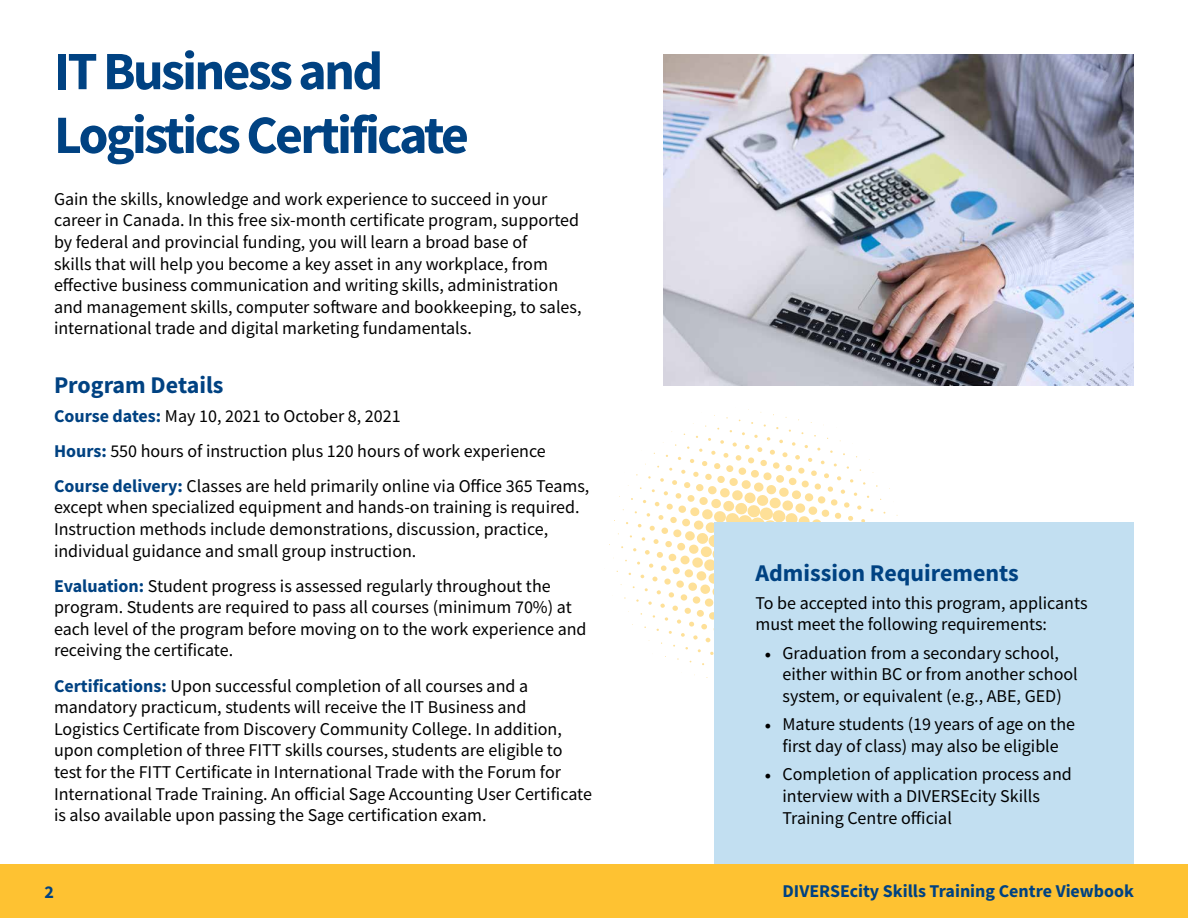
<style>
.page{position:relative;width:1188px;height:918px;background:#fff}
.page>*{position:absolute;margin:0;border:0;box-sizing:border-box;transform-origin:0 0}
.t1{font:700 54px/63.8px "Source Sans Pro";letter-spacing:-.05em;color:#004282}
.t2{font:700 24px "Source Sans Pro";color:#004282}
.t3{font:18px/21.6px "Source Sans Pro";color:#000}
.t4{font:700 18px "Source Sans Pro";color:#004282}
.s1{font-weight:700;color:#004282}
.s2{font-family:"Minion Pro"}
</style>
<div class="page">
<div style="left:0;top:864px;width:1188px;height:54px;background:#fec232"></div>
<svg style="left:609px;top:409px;width:289px;height:285px"></svg>
<div style="left:715px;top:522px;width:419px;height:342px;background:#c2dff1"></div>
<img style="left:663px;top:54px;width:471px;height:331px">
<h1 class="t1" style="left:54px;top:39px;width:416px">IT Business and<br>Logistics Certificate</h1>
<p class="t3" style="left:54px;top:188px;width:529px">Gain the skills, knowledge and work experience to succeed in your career in Canada. In this free six-month certificate program, supported by federal and provincial funding, you will learn a broad base of<br>skills that will help you become a key asset in any workplace, from effective business communication and writing skills, administration and management skills, computer software and bookkeeping, to sales, international trade and digital marketing fundamentals.</p>
<h2 class="t2" style="left:54px;top:369px;width:171px">Program Details</h2>
<p class="t3" style="left:54px;top:398px;width:537px;line-height:35.1px"><span class="s1">Course dates:</span> May 10, 2021 to October 8, 2021<br><span class="s1">Hours:</span> 550 hours of instruction plus 120 hours of work experience<br><span class="s1">Course delivery:</span> Classes are held primarily online via Office 365 Teams,</p>
<p class="t3" style="left:54px;top:497px;width:527px">except when specialized equipment and hands-on training is required.<br>Instruction methods include demonstrations, discussion, practice, individual guidance and small group instruction.</p>
<p class="t3" style="left:54px;top:575px;width:534px"><span class="s1">Evaluation:</span> Student progress is assessed regularly throughout the program. Students are required to pass all courses (minimum 70%) at each level of the program before moving on to the work experience and receiving the certificate.</p>
<p class="t3" style="left:54px;top:675px;width:539px"><span class="s1">Certifications:</span> Upon successful completion of all courses and a mandatory practicum, students will receive the IT Business and Logistics Certificate from Discovery Community College. In addition, upon completion of three FITT skills courses, students are eligible to test for the FITT Certificate in International Trade with the Forum for International Trade Training. An official Sage Accounting User Certificate is also available upon passing the Sage certification exam.</p>
<h2 class="t2" style="left:755px;top:556px;width:265px">Admission Requirements</h2>
<p class="t3" style="left:755px;top:592px;width:334px">To be accepted into this program, applicants must meet the following requirements:</p>
<p class="t3" style="left:782px;top:642px;width:297px;text-indent:-18px"><span class="s2">•</span> Graduation from a secondary school, either within BC or from another school system, or equivalent (e.g., ABE, GED)</p>
<p class="t3" style="left:764px;top:713px;width:312px;text-align:center"><span class="s2">•</span> Mature students (19 years of age on the first day of class) may also be eligible</p>
<p class="t3" style="left:782px;top:763px;width:291px;text-indent:-18px"><span class="s2">•</span> Completion of application process and interview with a DIVERSEcity Skills<br>Training Centre official</p>
<p class="t4" style="left:44px;top:880px;width:11px">2</p>
<p class="t4" style="left:783px;top:879px;width:353px">DIVERSEcity Skills Training Centre Viewbook</p>
</div>
